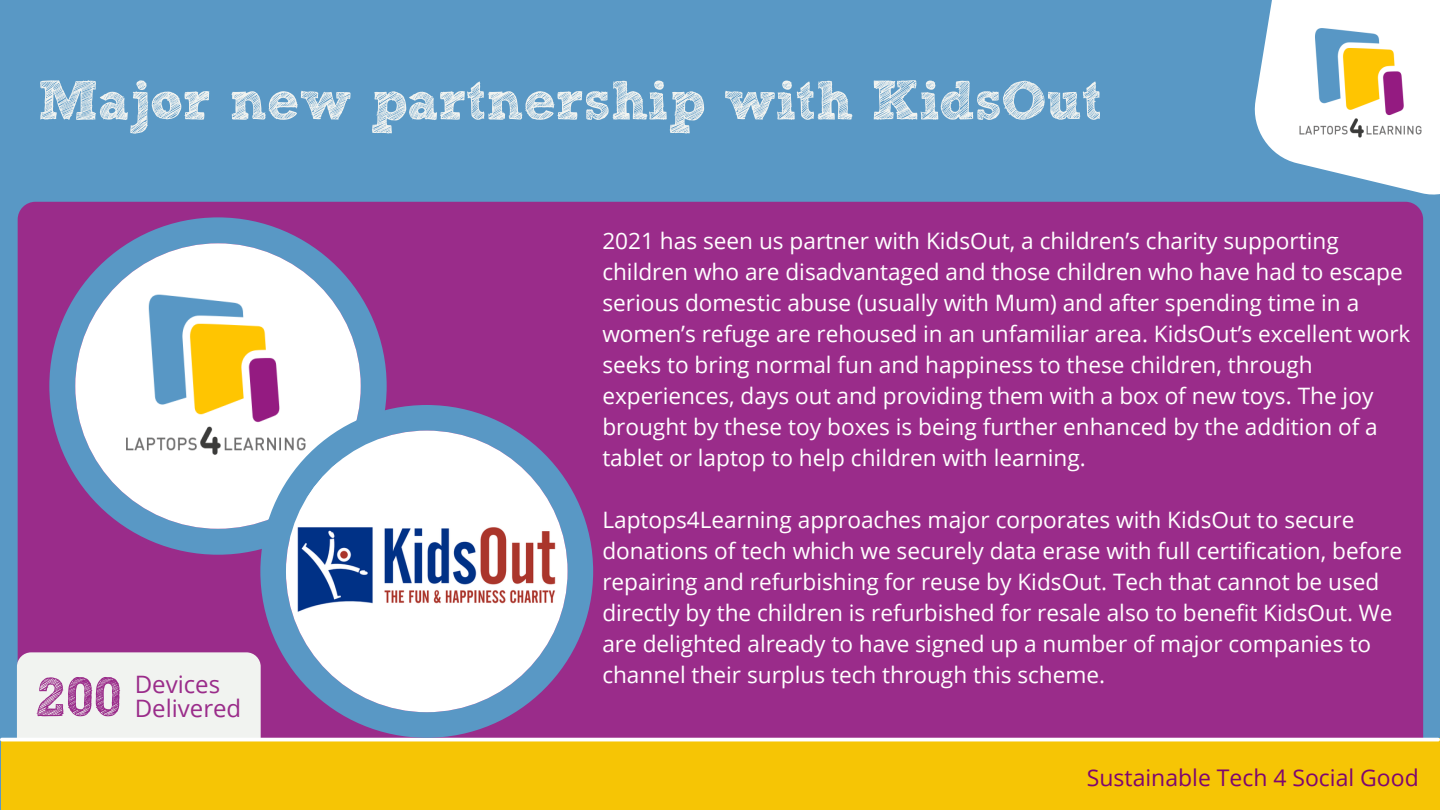
<style>
.page{position:relative;width:1440px;height:810px;background:#5998c5}
.page>*{position:absolute;margin:0;border:0;box-sizing:border-box;transform-origin:0 0}
.t1{font:55.5px "Sketch Rockwell";color:#9a2c8a}
.t2{font:55px "Sketch Rockwell";letter-spacing:-.01em;color:#f1f3f0}
.t3{font:24px "Open Sans";color:#9a2c8a}
.t4{font:23px "Open Sans";color:#7e0570}
.t5{font:22.6px/31px "Open Sans";color:#fff}
</style>
<div class="page">
<div style="left:18px;top:202px;width:1405px;height:586px;background:#9a2c8a;border-radius:18px"></div>
<div style="left:17px;top:652px;width:244px;height:108px;background:#f1f3f0;border-radius:14px"></div>
<div style="left:1px;top:738px;width:1439px;height:72px;background:#f6c505"></div>
<hr style="left:2px;top:738px;width:1436px;height:3px;background:#fff">
<svg style="left:1245px;top:0;width:195px;height:203px"></svg>
<img style="left:1275px;top:12px;width:165px;height:138px">
<svg style="left:49px;top:217px;width:338px;height:338px;fill:#5998c5"></svg>
<div style="left:75px;top:243px;width:286px;height:286px;background:#fff;border-radius:50%"></div>
<img style="left:126px;top:294px;width:154px;height:161px">
<svg style="left:260px;top:405px;width:333px;height:333px"></svg>
<div style="left:286px;top:431px;width:282px;height:281px;background:#fff;border-radius:50%"></div>
<img style="left:297px;top:527px;width:259px;height:85px">
<p class="t2" style="left:38px;top:78px;width:1066px">Major new partnership with KidsOut</p>
<p class="t1" style="left:35px;top:675px;width:88px">200</p>
<p class="t3" style="left:135px;top:668px;width:87px">Devices</p>
<p class="t3" style="left:135px;top:692px;width:108px">Delivered</p>
<p class="t5" style="left:602px;top:225px;width:810px">2021 has seen us partner with KidsOut, a children’s charity supporting children who are disadvantaged and those children who have had to escape serious domestic abuse (usually with Mum) and after spending time in a women’s refuge are rehoused in an unfamiliar area. KidsOut’s excellent work seeks to bring normal fun and happiness to these children, through experiences, days out and providing them with a box of new toys. The joy brought by these toy boxes is being further enhanced by the addition of a tablet or laptop to help children with learning.</p>
<p class="t5" style="left:602px;top:504px;width:801px">Laptops4Learning approaches major corporates with KidsOut to secure donations of tech which we securely data erase with full certification, before repairing and refurbishing for reuse by KidsOut. Tech that cannot be used directly by the children is refurbished for resale also to benefit KidsOut. We are delighted already to have signed up a number of major companies to channel their surplus tech through this scheme.</p>
<p class="t4" style="left:1087px;top:761px;width:333px">Sustainable Tech 4 Social Good</p>
</div>
